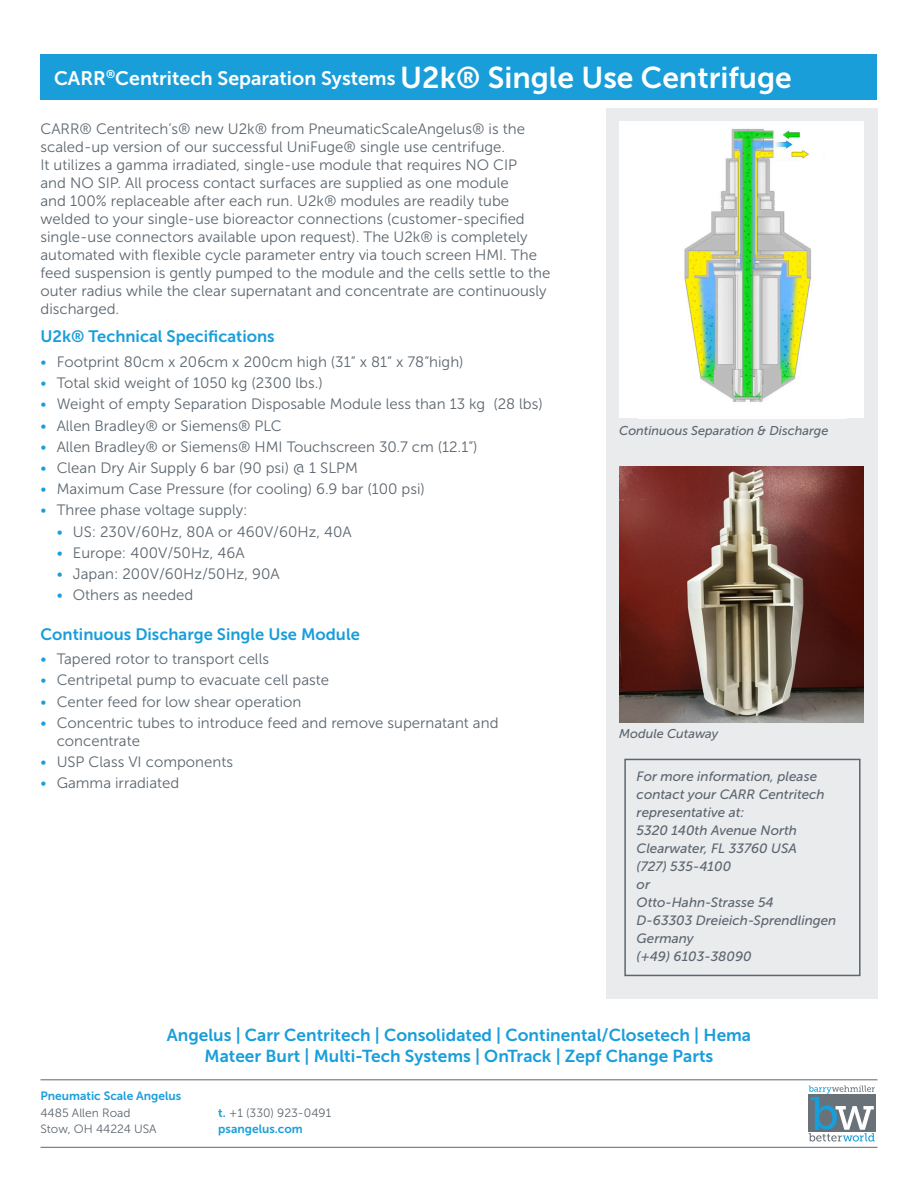
<style>
.page{position:relative;width:918px;height:1188px;background:#fff}
.page>*{position:absolute;margin:0;border:0;box-sizing:border-box;transform-origin:0 0}
.Page_1_Big_Header{font:19.5px "Museo Sans 700";color:#fff}
.t1{font:17.25px/21px "Museo Sans 700";color:#199eda;text-align:center}
.Page_2_Body{font:16.5px "Museo Sans 700";color:#199eda}
.Page_2_Body-2{font:15px/18px "Museo Sans 300";color:#5c666f}
.Footer__Company___2n{font:italic 13.5px/18px "Museo Sans 500";color:#5c666f}
.t2{font:italic 12.75px "Museo Sans 500";color:#5c666f}
.t3{font:12px/16.5px "Museo Sans 300";color:#5c666f}
.t4{font:12px "Museo Sans 700";color:#199eda}
.s1{font-size:30px}
.s2{color:#199eda}
.s3{font-family:"Museo Sans 700";color:#199eda}
</style>
<div class="page">
<svg style="left:809px;top:1086px;width:66px;height:56px"></svg>
<hr style="left:40px;top:1147px;width:838px;height:1px;background:#5c666f">
<hr style="left:40px;top:1080px;width:838px;height:1px;background:#5c666f">
<div style="left:40px;top:54px;width:838px;height:45px;background:#199eda"></div>
<div style="left:606px;top:108px;width:272px;height:891px;background:#eaebed"></div>
<div style="left:624px;top:759px;width:237px;height:217px;border:2px solid #5c666f"></div>
<img style="left:619px;top:466px;width:245px;height:257px">
<div style="left:619px;top:121px;width:245px;height:297px;background:#fff"></div>
<img style="left:684px;top:128px;width:127px;height:274px">
<p class="Page_1_Big_Header" style="left:54px;top:67px;width:739px">CARR<sup>®</sup>Centritech Separation Systems <span class="s1">U2k® Single Use Centrifuge</span></p>
<p class="Page_2_Body-2" style="left:40px;top:119px;width:511px">CARR® Centritech’s® new U2k® from PneumaticScaleAngelus® is the scaled-up version of our successful UniFuge® single use centrifuge.<br>It utilizes a gamma irradiated, single-use module that requires NO CIP<br>and NO SIP. All process contact surfaces are supplied as one module<br>and 100% replaceable after each run. U2k® modules are readily tube welded to your single-use bioreactor connections (customer-specified single-use connectors available upon request). The U2k® is completely automated with flexible cycle parameter entry via touch screen HMI. The feed suspension is gently pumped to the module and the cells settle to the outer radius while the clear supernatant and concentrate are continuously discharged.</p>
<p class="Page_2_Body" style="left:40px;top:327px;width:236px">U2k® Technical Specifications</p>
<p class="Page_2_Body-2" style="left:40px;top:353px;width:425px"><span class="s2">•</span> Footprint 80cm x 206cm x 200cm high (31” x 81” x 78”high)</p>
<p class="Page_2_Body-2" style="left:40px;top:374px;width:284px"><span class="s2">•</span> Total skid weight of 1050 kg (2300 lbs.)</p>
<p class="Page_2_Body-2" style="left:40px;top:395px;width:504px"><span class="s2">•</span> Weight of empty Separation Disposable Module less than 13 kg (28 lbs)</p>
<p class="Page_2_Body-2" style="left:40px;top:416px;width:243px"><span class="s2">•</span> Allen Bradley® or Siemens® PLC</p>
<p class="Page_2_Body-2" style="left:40px;top:438px;width:439px"><span class="s2">•</span> Allen Bradley® or Siemens® HMI Touchscreen 30.7 cm (12.1”)</p>
<p class="Page_2_Body-2" style="left:40px;top:459px;width:319px"><span class="s2">•</span> Clean Dry Air Supply 6 bar (90 psi) @ 1 SLPM</p>
<p class="Page_2_Body-2" style="left:40px;top:480px;width:386px"><span class="s2">•</span> Maximum Case Pressure (for cooling) 6.9 bar (100 psi)</p>
<p class="Page_2_Body-2" style="left:40px;top:501px;width:209px"><span class="s2">•</span> Three phase voltage supply:</p>
<p class="Page_2_Body-2" style="left:57px;top:523px;width:296px"><span class="s2">•</span> US: 230V/60Hz, 80A or 460V/60Hz, 40A</p>
<p class="Page_2_Body-2" style="left:57px;top:544px;width:190px"><span class="s2">•</span> Europe: 400V/50Hz, 46A</p>
<p class="Page_2_Body-2" style="left:57px;top:565px;width:225px"><span class="s2">•</span> Japan: 200V/60Hz/50Hz, 90A</p>
<p class="Page_2_Body-2" style="left:57px;top:586px;width:138px"><span class="s2">•</span> Others as needed</p>
<p class="Page_2_Body" style="left:40px;top:625px;width:321px">Continuous Discharge Single Use Module</p>
<p class="Page_2_Body-2" style="left:40px;top:650px;width:230px"><span class="s2">•</span> Tapered rotor to transport cells</p>
<p class="Page_2_Body-2" style="left:40px;top:671px;width:290px"><span class="s2">•</span> Centripetal pump to evacuate cell paste</p>
<p class="Page_2_Body-2" style="left:40px;top:693px;width:263px"><span class="s2">•</span> Center feed for low shear operation</p>
<p class="Page_2_Body-2" style="left:57px;top:714px;width:443px;text-indent:-16px"><span class="s2">•</span> Concentric tubes to introduce feed and remove supernatant and concentrate</p>
<p class="Page_2_Body-2" style="left:40px;top:753px;width:194px"><span class="s2">•</span> USP Class VI components</p>
<p class="Page_2_Body-2" style="left:40px;top:774px;width:140px"><span class="s2">•</span> Gamma irradiated</p>
<p class="Footer__Company___2n" style="left:637px;top:768px;width:190px">For more information, please contact your CARR Centritech representative at:</p>
<p class="Footer__Company___2n" style="left:637px;top:822px;width:162px;text-align:justify">5320 140th Avenue North Clearwater, FL 33760 USA (727) 535-4100</p>
<p class="Footer__Company___2n" style="left:637px;top:876px;width:15px">or</p>
<p class="Footer__Company___2n" style="left:637px;top:894px;width:201px">Otto-Hahn-Strasse 54<br>D-63303 Dreieich-Sprendlingen</p>
<p class="Footer__Company___2n" style="left:637px;top:930px;width:117px">Germany<br>(+49) 6103-38090</p>
<p class="t2" style="left:619px;top:423px;width:211px">Continuous Separation &amp; Discharge</p>
<p class="t2" style="left:619px;top:726px;width:101px">Module Cutaway</p>
<p class="t1" style="left:167px;top:1025px;width:586px">Angelus | Carr Centritech | Consolidated | Continental/Closetech | Hema<br>Mateer Burt | Multi-Tech Systems | OnTrack | Zepf Change Parts</p>
<p class="t4" style="left:40px;top:1089px;width:142px">Pneumatic Scale Angelus</p>
<p class="t3" style="left:40px;top:1104px;width:118px">4485 Allen Road<br>Stow, OH 44224 USA</p>
<p class="t3" style="left:218px;top:1104px;width:115px"><span class="s3">t.</span> +1 (330) 923-0491</p>
<p class="t4" style="left:218px;top:1122px;width:86px">psangelus.com</p>
</div>
